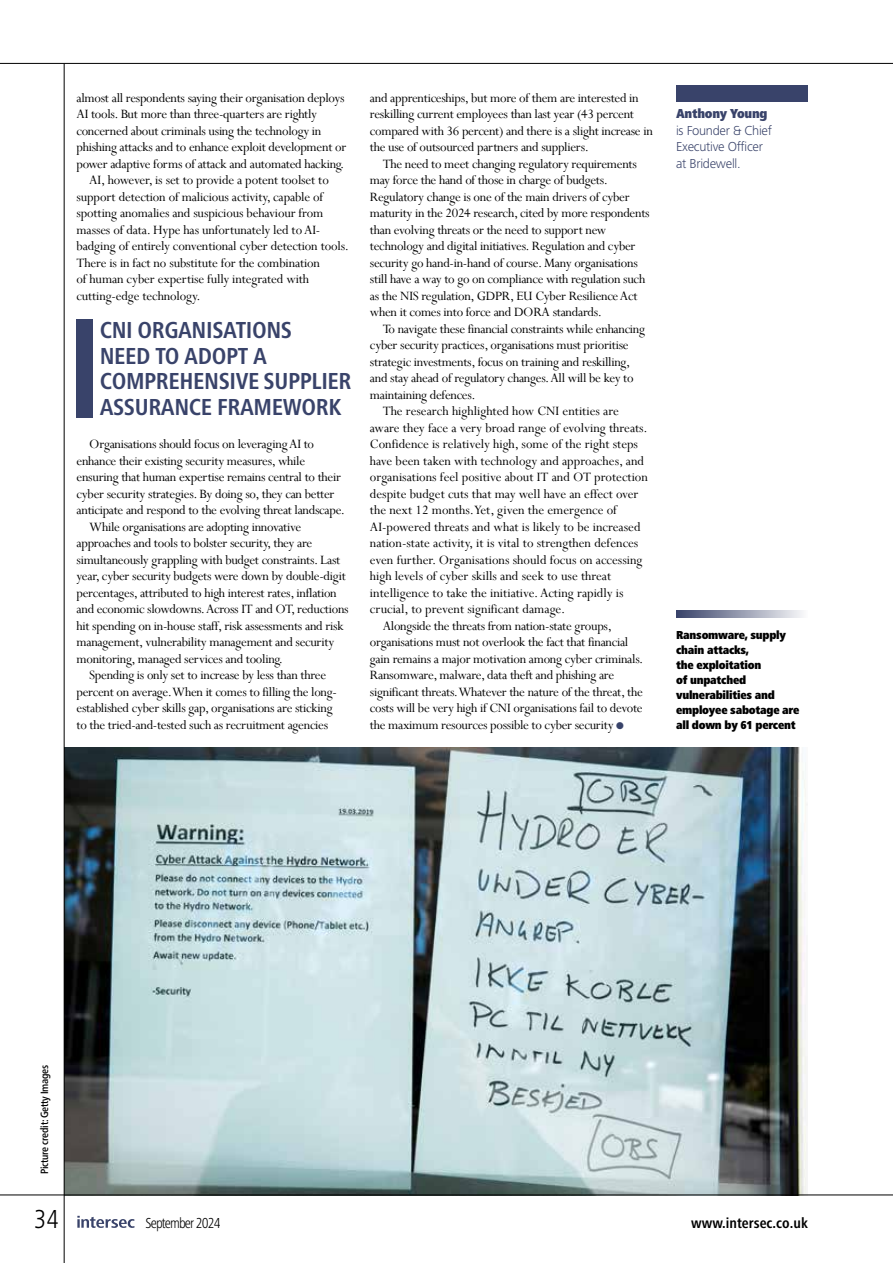
<style>
.page{position:relative;width:893px;height:1263px;background:#fff}
.page>*{position:absolute;margin:0;border:0;box-sizing:border-box;transform-origin:0 0}
.t1{font:300 condensed 27px "Frutiger Next LTW1 G";color:#000}
.t2{font:700 condensed 24px/25.5px "Frutiger Next LT";letter-spacing:-.015em;color:#39436a}
.t3{font:700 condensed 15px "Frutiger Next LT";color:#000}
.t4{font:300 condensed 15px "Frutiger Next LTW1 G";letter-spacing:-.06em;color:#000}
.t5{font:14.25px/16.5px "Perpetua";letter-spacing:-.02em;color:#000}
.t6{font:14.25px "Perpetua";color:#000}
.t7{font:300 13.5px/16.5px "Frutiger Next LT";letter-spacing:-.02em;color:#39436a}
.t8{font:900 condensed 13.5px "Frutiger Next Pro";letter-spacing:-.02em;color:#39436a}
.t9{font:900 condensed 12px/15px "Frutiger Next Pro";letter-spacing:-.02em;color:#000}
.t10{font:500 condensed 10.5px "Frutiger Neue LT Pro";letter-spacing:-.02em;color:#000}
.s1{color:#39436a}
</style>
<div class="page">
<img style="left:65px;top:747px;width:742px;height:447px">
<hr style="left:64px;top:64px;width:1px;height:1199px;background:#000">
<hr style="left:0;top:63px;width:893px;height:1px;background:#000">
<svg style="left:77px;top:1216px;width:58px;height:12px"></svg>
<hr style="left:0;top:1194px;width:893px;height:1px;background:#000">
<svg style="left:676px;top:610px;width:127px;height:7px"></svg>
<div style="left:676px;top:85px;width:132px;height:17px;background:#39436a"></div>
<div style="left:77px;top:319px;width:16px;height:99px;background:#39436a"></div>
<p class="t5" style="left:77px;top:89px;width:269px">almost all respondents saying their organisation deploys</p>
<p class="t5" style="left:77px;top:105px;width:242px">AI tools. But more than three-quarters are rightly</p>
<p class="t5" style="left:77px;top:122px;width:246px">concerned about criminals using the technology in</p>
<p class="t5" style="left:77px;top:138px;width:271px">phishing attacks and to enhance exploit development or</p>
<p class="t5" style="left:77px;top:155px;width:269px">power adaptive forms of attack and automated hacking.</p>
<p class="t5" style="left:89px;top:171px;width:241px">AI, however, is set to provide a potent toolset to</p>
<p class="t5" style="left:77px;top:188px;width:248px">support detection of malicious activity, capable of</p>
<p class="t5" style="left:77px;top:204px;width:248px">spotting anomalies and suspicious behaviour from</p>
<p class="t5" style="left:77px;top:221px;width:245px">masses of data. Hype has unfortunately led to AI-</p>
<p class="t5" style="left:77px;top:237px;width:274px">badging of entirely conventional cyber detection tools.</p>
<p class="t5" style="left:77px;top:254px;width:245px">There is in fact no substitute for the combination</p>
<p class="t5" style="left:77px;top:270px;width:234px">of human cyber expertise fully integrated with</p>
<p class="t5" style="left:77px;top:287px;width:126px">cutting-edge technology.</p>
<h2 class="t2" style="left:100px;top:317px;width:253px">CNI ORGANISATIONS<br>NEED TO ADOPT A<br>COMPREHENSIVE SUPPLIER<br>ASSURANCE FRAMEWORK</h2>
<p class="t5" style="left:89px;top:435px;width:226px">Organisations should focus on leveraging AI to</p>
<p class="t5" style="left:77px;top:452px;width:230px">enhance their existing security measures, while</p>
<p class="t5" style="left:77px;top:468px;width:266px">ensuring that human expertise remains central to their</p>
<p class="t5" style="left:77px;top:485px;width:259px">cyber security strategies. By doing so, they can better</p>
<p class="t5" style="left:77px;top:501px;width:270px">anticipate and respond to the evolving threat landscape.</p>
<p class="t5" style="left:89px;top:518px;width:213px">While organisations are adopting innovative</p>
<p class="t5" style="left:77px;top:534px;width:237px">approaches and tools to bolster security, they are</p>
<p class="t5" style="left:77px;top:551px;width:265px">simultaneously grappling with budget constraints. Last</p>
<p class="t5" style="left:77px;top:567px;width:271px">year, cyber security budgets were down by double-digit</p>
<p class="t5" style="left:77px;top:584px;width:262px">percentages, attributed to high interest rates, inflation</p>
<p class="t5" style="left:77px;top:600px;width:274px">and economic slowdowns. Across IT and OT, reductions</p>
<p class="t5" style="left:77px;top:617px;width:269px">hit spending on in-house staff, risk assessments and risk</p>
<p class="t5" style="left:77px;top:633px;width:259px">management, vulnerability management and security</p>
<p class="t5" style="left:77px;top:650px;width:208px">monitoring, managed services and tooling.</p>
<p class="t5" style="left:89px;top:666px;width:238px">Spending is only set to increase by less than three</p>
<p class="t5" style="left:77px;top:683px;width:262px">percent on average. When it comes to filling the long-</p>
<p class="t5" style="left:77px;top:699px;width:258px">established cyber skills gap, organisations are sticking</p>
<p class="t5" style="left:77px;top:716px;width:253px">to the tried-and-tested such as recruitment agencies</p>
<p class="t5" style="left:370px;top:89px;width:284px">and apprenticeships, but more of them are interested in reskilling current employees than last year (43 percent compared with 36 percent) and there is a slight increase in the use of outsourced partners and suppliers.</p>
<p class="t5" style="left:370px;top:155px;width:281px;text-indent:13px">The need to meet changing regulatory requirements may force the hand of those in charge of budgets.<br>Regulatory change is one of the main drivers of cyber maturity in the 2024 research, cited by more respondents than evolving threats or the need to support new technology and digital initiatives. Regulation and cyber security go hand-in-hand of course. Many organisations still have a way to go on compliance with regulation such as the NIS regulation, GDPR, EU Cyber Resilience Act when it comes into force and DORA standards.</p>
<p class="t5" style="left:383px;top:320px;width:264px">To navigate these financial constraints while enhancing</p>
<p class="t5" style="left:370px;top:336px;width:260px">cyber security practices, organisations must prioritise</p>
<p class="t5" style="left:370px;top:353px;width:262px">strategic investments, focus on training and reskilling,</p>
<p class="t5" style="left:370px;top:369px;width:265px">and stay ahead of regulatory changes. All will be key to</p>
<p class="t5" style="left:370px;top:386px;width:107px">maintaining defences.</p>
<p class="t6" style="left:383px;top:402px;width:238px">The research highlighted how CNI entities are</p>
<p class="t6" style="left:370px;top:419px;width:279px">aware they face a very broad range of evolving threats.</p>
<p class="t6" style="left:370px;top:435px;width:270px">Confidence is relatively high, some of the right steps</p>
<p class="t6" style="left:370px;top:452px;width:276px">have been taken with technology and approaches, and</p>
<p class="t6" style="left:370px;top:468px;width:280px">organisations feel positive about IT and OT protection</p>
<p class="t6" style="left:370px;top:485px;width:270px">despite budget cuts that may well have an effect over</p>
<p class="t6" style="left:370px;top:501px;width:249px">the next 12 months. Yet, given the emergence of</p>
<p class="t6" style="left:370px;top:518px;width:272px">AI-powered threats and what is likely to be increased</p>
<p class="t6" style="left:370px;top:534px;width:270px">nation-state activity, it is vital to strengthen defences</p>
<p class="t6" style="left:370px;top:551px;width:274px">even further. Organisations should focus on accessing</p>
<p class="t6" style="left:370px;top:567px;width:243px">high levels of cyber skills and seek to use threat</p>
<p class="t6" style="left:370px;top:584px;width:255px">intelligence to take the initiative. Acting rapidly is</p>
<p class="t6" style="left:370px;top:600px;width:197px">crucial, to prevent significant damage.</p>
<p class="t5" style="left:383px;top:617px;width:231px">Alongside the threats from nation-state groups,</p>
<p class="t5" style="left:370px;top:634px;width:260px">organisations must not overlook the fact that financial</p>
<p class="t5" style="left:370px;top:650px;width:275px">gain remains a major motivation among cyber criminals.</p>
<p class="t5" style="left:370px;top:667px;width:246px">Ransomware, malware, data theft and phishing are</p>
<p class="t5" style="left:370px;top:683px;width:274px">significant threats. Whatever the nature of the threat, the</p>
<p class="t5" style="left:370px;top:700px;width:274px">costs will be very high if CNI organisations fail to devote</p>
<p class="t5" style="left:370px;top:716px;width:256px">the maximum resources possible to cyber security <span class="s1">●</span></p>
<p class="t8" style="left:676px;top:106px;width:93px">Anthony Young</p>
<p class="t7" style="left:676px;top:122px;width:97px">is Founder &amp; Chief<br>Executive Officer at Bridewell.</p>
<p class="t9" style="left:676px;top:628px;width:125px">Ransomware, supply chain attacks,<br>the exploitation<br>of unpatched vulnerabilities and employee sabotage are all down by 61 percent</p>
<p class="t10" style="left:38px;top:1174px;width:111px;rotate:-90deg">Picture credit: Getty Images</p>
<h1 class="t1" style="left:34px;top:1203px;width:26px">34</h1>
<p class="t4" style="left:146px;top:1214px;width:77px">September 2024</p>
<p class="t3" style="left:691px;top:1214px;width:118px">www.intersec.co.uk</p>
</div>
